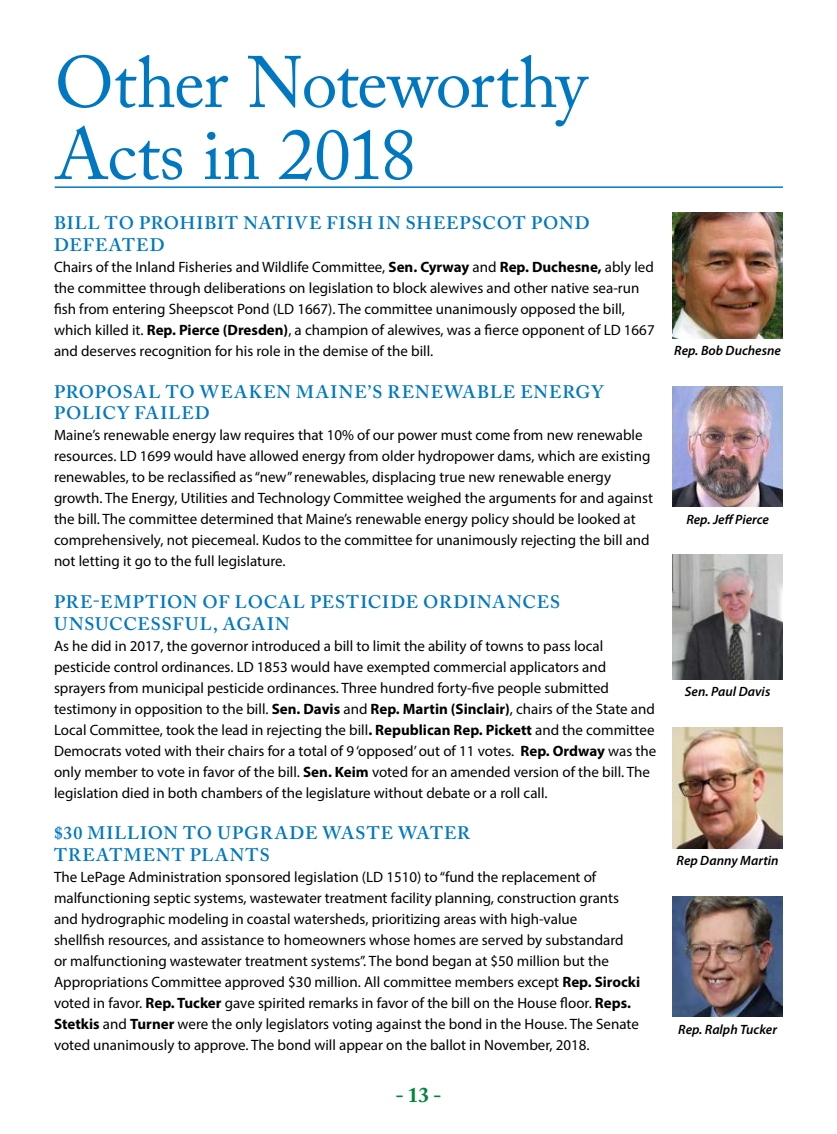
<style>
.page{position:relative;width:837px;height:1134px;background:#fff}
.page>*{position:absolute;margin:0;border:0;box-sizing:border-box;transform-origin:0 0}
.t1{font:72px/72px "Adobe Caslon Pro";letter-spacing:-.01em;color:#0078c1}
.t2{font:700 21px "Adobe Caslon Pro";color:#00853e}
.t3{font:600 18px/21.6px "Adobe Caslon Pro";letter-spacing:.055em;color:#0078c1}
.t4{font:15px/21px "Myriad Pro";color:#000}
.t5{font:italic 600 13.5px "Myriad Pro";color:#000}
.s1{font-weight:700}
</style>
<div class="page">
<hr style="left:55px;top:186px;width:728px;height:2px;background:#0078c1">
<img style="left:672px;top:555px;width:111px;height:125px">
<img style="left:672px;top:728px;width:111px;height:120px">
<img style="left:672px;top:386px;width:111px;height:121px">
<img style="left:672px;top:896px;width:111px;height:121px">
<img style="left:672px;top:213px;width:111px;height:125px">
<h1 class="t1" style="left:55px;top:46px;width:534px">Other Noteworthy<br>Acts in 2018</h1>
<p class="t3" style="left:54px;top:212px;width:537px">BILL TO PROHIBIT NATIVE FISH IN SHEEPSCOT POND<br>DEFEATED</p>
<p class="t4" style="left:54px;top:256px;width:602px">Chairs of the Inland Fisheries and Wildlife Committee, <span class="s1">Sen. Cyrway</span> and <span class="s1">Rep. Duchesne,</span> ably led the committee through deliberations on legislation to block alewives and other native sea-run fish from entering Sheepscot Pond (LD 1667). The committee unanimously opposed the bill, which killed it. <span class="s1">Rep. Pierce (Dresden)</span>, a champion of alewives, was a fierce opponent of LD 1667 and deserves recognition for his role in the demise of the bill.</p>
<p class="t3" style="left:54px;top:381px;width:551px">PROPOSAL TO WEAKEN MAINE’S RENEWABLE ENERGY<br>POLICY FAILED</p>
<p class="t4" style="left:54px;top:424px;width:601px">Maine’s renewable energy law requires that 10% of our power must come from new renewable resources. LD 1699 would have allowed energy from older hydropower dams, which are existing renewables, to be reclassified as “new” renewables, displacing true new renewable energy growth. The Energy, Utilities and Technology Committee weighed the arguments for and against the bill. The committee determined that Maine’s renewable energy policy should be looked at comprehensively, not piecemeal. Kudos to the committee for unanimously rejecting the bill and not letting it go to the full legislature.</p>
<p class="t3" style="left:54px;top:591px;width:507px">PRE-EMPTION OF LOCAL PESTICIDE ORDINANCES<br>UNSUCCESSFUL, AGAIN</p>
<p class="t4" style="left:54px;top:635px;width:604px">As he did in 2017, the governor introduced a bill to limit the ability of towns to pass local pesticide control ordinances. LD 1853 would have exempted commercial applicators and sprayers from municipal pesticide ordinances. Three hundred forty-five people submitted testimony in opposition to the bill. <span class="s1">Sen. Davis</span> and <span class="s1">Rep. Martin (Sinclair)</span>, chairs of the State and Local Committee, took the lead in rejecting the bill<span class="s1">. Republican Rep. Pickett</span> and the committee Democrats voted with their chairs for a total of 9 ‘opposed’ out of 11 votes. <span class="s1">Rep. Ordway</span> was the only member to vote in favor of the bill. <span class="s1">Sen. Keim</span> voted for an amended version of the bill. The legislation died in both chambers of the legislature without debate or a roll call.</p>
<p class="t3" style="left:54px;top:822px;width:418px">$30 MILLION TO UPGRADE WASTE WATER<br>TREATMENT PLANTS</p>
<p class="t4" style="left:54px;top:866px;width:588px">The LePage Administration sponsored legislation (LD 1510) to “fund the replacement of malfunctioning septic systems, wastewater treatment facility planning, construction grants and hydrographic modeling in coastal watersheds, prioritizing areas with high-value<br>shellfish resources, and assistance to homeowners whose homes are served by substandard or malfunctioning wastewater treatment systems”. The bond began at $50 million but the Appropriations Committee approved $30 million. All committee members except <span class="s1">Rep. Sirocki </span>voted in favor. <span class="s1">Rep. Tucker</span> gave spirited remarks in favor of the bill on the House floor. <span class="s1">Reps.<br>Stetkis</span> and <span class="s1">Turner</span> were the only legislators voting against the bond in the House. The Senate voted unanimously to approve. The bond will appear on the ballot in November, 2018.</p>
<h2 class="t2" style="left:395px;top:1083px;width:48px">- 13 -</h2>
<p class="t5" style="left:674px;top:343px;width:108px">Rep. Bob Duchesne</p>
<p class="t5" style="left:686px;top:512px;width:84px">Rep. Jeff Pierce</p>
<p class="t5" style="left:685px;top:685px;width:87px">Sen. Paul Davis</p>
<p class="t5" style="left:677px;top:853px;width:104px">Rep Danny Martin</p>
<p class="t5" style="left:678px;top:1022px;width:100px">Rep. Ralph Tucker</p>
</div>
